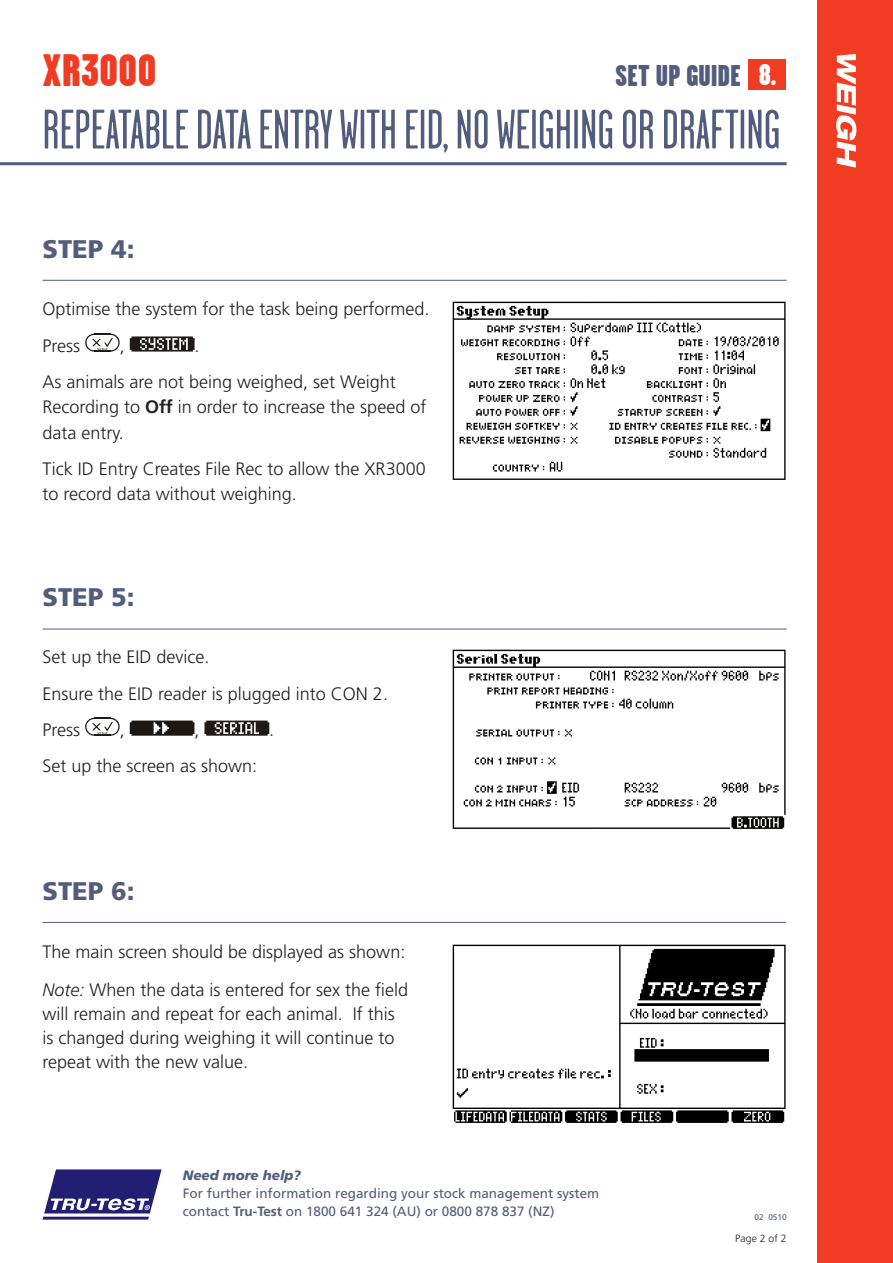
<style>
.page{position:relative;width:893px;height:1263px;background:#fff}
.page>*{position:absolute;margin:0;border:0;box-sizing:border-box;transform-origin:0 0}
.Main_Garage_Head{font:55.5px "Garage Gothic";color:#525d7d}
.Product_head{font:900 45.45px "Garage Gothic";color:#ef3c22}
.Product_head-2{font:900 30px "Garage Gothic";color:#525d7d}
.Product_head-3{font:900 30px "Garage Gothic";color:#fff}
.Sub_heading{font:900 25.5px "Frutiger";color:#525d7d}
.Sub_heading-2{font:300 18px/25.5px "Frutiger";color:#231f20}
.TTable_text{font:300 18px/24px "Frutiger";color:#231f20}
.t1{font:13.5px/18px "Frutiger";color:#525d7d}
.t2{font:300 10.5px "Frutiger";color:#231f20}
.t3{font:8.25px "Frutiger";color:#525d7d}
.s1{font-weight:700}
.s2{font-style:italic}
.s3{font-weight:900;font-style:italic}
</style>
<div class="page">
<div style="left:818px;top:0;width:75px;height:1263px;background:#ef3c22"></div>
<svg style="left:836px;top:54px;width:20px;height:114px"></svg>
<hr style="left:0;top:162px;width:787px;height:3px;background:#525d7d">
<img style="left:452px;top:650px;width:334px;height:179px">
<svg style="left:85px;top:718px;width:35px;height:18px"></svg>
<svg style="left:130px;top:720px;width:64px;height:16px"></svg>
<svg style="left:204px;top:721px;width:65px;height:15px"></svg>
<hr style="left:43px;top:629px;width:744px;height:1px;background:#525d7d">
<hr style="left:43px;top:280px;width:744px;height:1px;background:#525d7d">
<img style="left:453px;top:301px;width:333px;height:179px">
<svg style="left:85px;top:334px;width:35px;height:18px"></svg>
<svg style="left:130px;top:336px;width:65px;height:16px"></svg>
<div style="left:749px;top:60px;width:37px;height:30px;background:#ef3c22"></div>
<img style="left:452px;top:944px;width:334px;height:179px">
<hr style="left:43px;top:922px;width:743px;height:1px;background:#525d7d">
<svg style="left:43px;top:1169px;width:119px;height:50px"></svg>
<p class="Product_head" style="left:43px;top:45px;width:115px">XR3000</p>
<p class="Product_head-2" style="left:615px;top:59px;width:127px">SET UP GUIDE</p>
<p class="Product_head-3" style="left:759px;top:58px;width:20px">8.</p>
<p class="Main_Garage_Head" style="left:43px;top:101px;width:739px">REPEATABLE DATA ENTRY WITH EID, NO WEIGHING OR DRAFTING</p>
<p class="Sub_heading" style="left:43px;top:234px;width:94px">STEP 4:</p>
<p class="Sub_heading-2" style="left:43px;top:297px;width:389px">Optimise the system for the task being performed.</p>
<p class="Sub_heading-2" style="left:43px;top:333px;width:39px">Press</p>
<p class="Sub_heading-2" style="left:120px;top:333px;width:7px">,</p>
<p class="Sub_heading-2" style="left:194px;top:333px;width:7px">.</p>
<p class="Sub_heading-2" style="left:43px;top:369px;width:385px">As animals are not being weighed, set Weight<br>Recording to <span class="s1">Off</span> in order to increase the speed of data entry.</p>
<p class="Sub_heading-2" style="left:43px;top:456px;width:385px">Tick ID Entry Creates File Rec to allow the XR3000 to record data without weighing.</p>
<p class="Sub_heading" style="left:43px;top:582px;width:94px">STEP 5:</p>
<p class="Sub_heading-2" style="left:43px;top:645px;width:169px">Set up the EID device.</p>
<p class="Sub_heading-2" style="left:43px;top:681px;width:347px">Ensure the EID reader is plugged into CON 2.</p>
<p class="Sub_heading-2" style="left:43px;top:717px;width:39px">Press</p>
<p class="Sub_heading-2" style="left:120px;top:717px;width:7px">,</p>
<p class="Sub_heading-2" style="left:194px;top:717px;width:7px">,</p>
<p class="Sub_heading-2" style="left:269px;top:717px;width:7px">.</p>
<p class="Sub_heading-2" style="left:43px;top:753px;width:216px">Set up the screen as shown:</p>
<p class="Sub_heading" style="left:43px;top:876px;width:94px">STEP 6:</p>
<p class="TTable_text" style="left:43px;top:939px;width:364px">The main screen should be displayed as shown:</p>
<p class="TTable_text" style="left:43px;top:978px;width:367px"><span class="s2">Note:</span> When the data is entered for sex the field will remain and repeat for each animal. If this is changed during weighing it will continue to repeat with the new value.</p>
<p class="t1" style="left:183px;top:1166px;width:418px"><span class="s3">Need more help?<br></span>For further information regarding your stock management system contact <span class="s1">Tru-Test</span> on 1800 641 324 (AU) or 0800 878 837 (NZ)</p>
<p class="t3" style="left:755px;top:1212px;width:34px">02 0510</p>
<p class="t2" style="left:735px;top:1232px;width:53px">Page 2 of 2</p>
</div>
